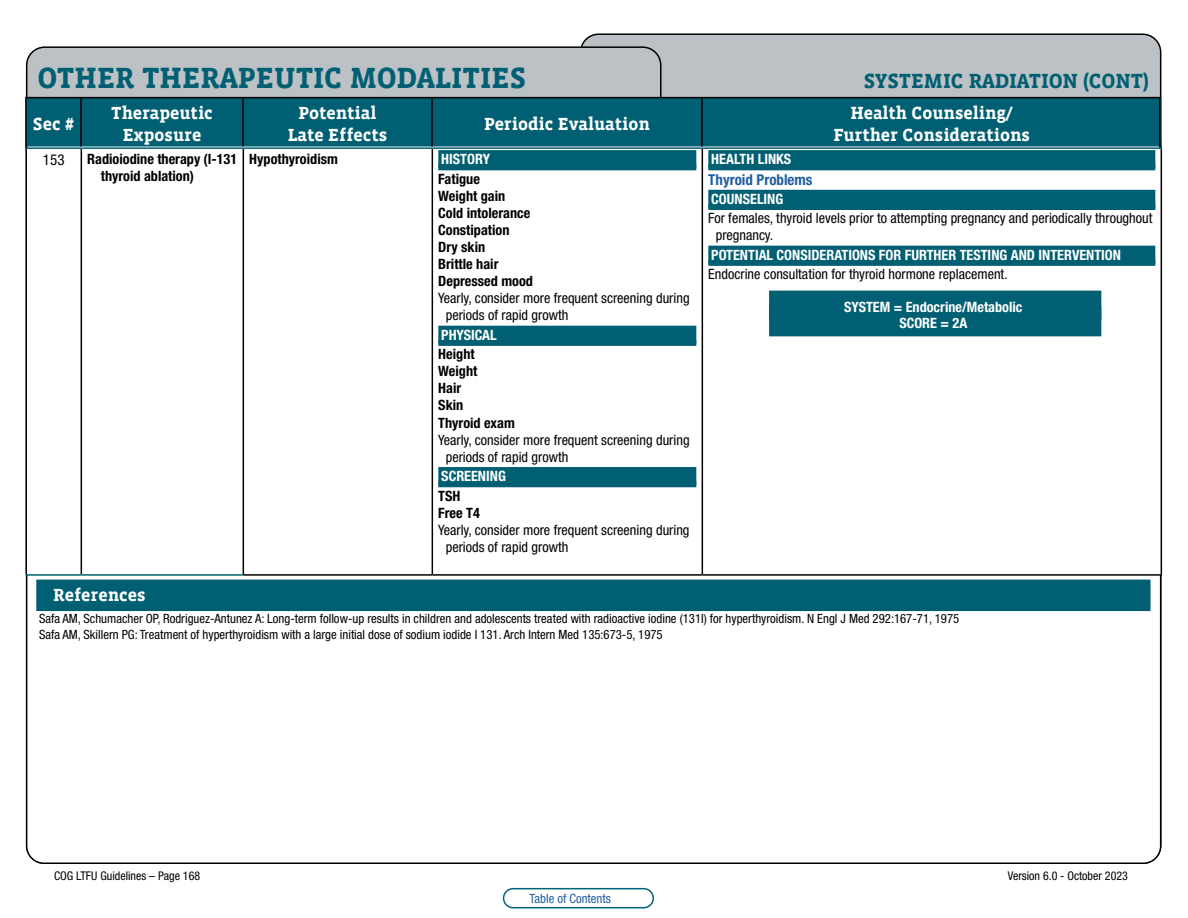
<style>
.page{position:relative;width:1188px;height:918px;background:#fff}
.page>*{position:absolute;margin:0;border:0;box-sizing:border-box;transform-origin:0 0}
.t1{font:700 30px "Vista Slab";color:#005f72}
.t2{font:700 21px "Vista Slab";color:#005f72}
.t3{font:700 18px/21.6px "Vista Slab";color:#fff;text-align:center}
.t4{font:700 18px "Vista Slab Alt";color:#fff}
.t5{font:700 condensed 15px "Helvetica Neue LT Std";color:#215e9e}
.t6{font:condensed 15px "Helvetica Neue LT Std";color:#000}
.t7{font:condensed 14.25px/17.1px "Helvetica Neue LT Std";color:#000}
.t8{font:700 condensed 14.25px/17.1px "Helvetica Neue LT Std";color:#000}
.t9{font:700 condensed 14.25px/15.8px "Helvetica Neue LT Std";color:#fff;text-align:center}
.t10{font:condensed 12.75px/15.3px "Helvetica Neue LT Std";color:#000}
.t11{font:condensed 12.75px "Helvetica Neue LT Std";color:#215e9e}
.t12{font:condensed 12px "Helvetica Neue LT Std";color:#000}
</style>
<div class="page">
<div style="left:581px;top:34px;width:580px;height:829px;background:#bcc1c5;border-radius:18px"></div>
<div style="left:27px;top:47px;width:634px;height:816px;background:#bcc1c5;border-radius:18px"></div>
<div style="left:27px;top:127px;width:1134px;height:736px;background:#fff;border-radius:17px"></div>
<div style="left:27px;top:98px;width:1132px;height:49px;background:#005f72"></div>
<hr style="left:80px;top:98px;width:2px;height:49px;background:#000">
<hr style="left:242px;top:98px;width:2px;height:49px;background:#000">
<hr style="left:431px;top:98px;width:2px;height:49px;background:#000">
<hr style="left:701px;top:98px;width:2px;height:49px;background:#000">
<hr style="left:26px;top:97px;width:1134px;height:1px;background:#000">
<hr style="left:25px;top:97px;width:2px;height:52px;background:#000">
<hr style="left:1159px;top:97px;width:2px;height:52px;background:#000">
<div style="left:503px;top:888px;width:151px;height:20px;border:2px solid #006579;border-radius:10px"></div>
<div style="left:36px;top:580px;width:1115px;height:31px;background:#005f72"></div>
<svg style="left:80px;top:149px;width:1081px;height:425px"></svg>
<hr style="left:26px;top:149px;width:1px;height:425px;background:#000">
<hr style="left:81px;top:149px;width:1px;height:425px;background:#000">
<hr style="left:243px;top:149px;width:1px;height:425px;background:#000">
<hr style="left:432px;top:149px;width:1px;height:425px;background:#000">
<hr style="left:702px;top:149px;width:1px;height:425px;background:#000">
<hr style="left:1161px;top:149px;width:1px;height:425px;background:#000">
<hr style="left:243px;top:574px;width:189px;height:2px;background:#000">
<hr style="left:432px;top:574px;width:270px;height:2px;background:#000">
<hr style="left:702px;top:574px;width:460px;height:2px;background:#000">
<hr style="left:26px;top:147px;width:55px;height:2px;background:#005f72">
<hr style="left:81px;top:147px;width:162px;height:2px;background:#005f72">
<hr style="left:243px;top:147px;width:189px;height:2px;background:#005f72">
<hr style="left:432px;top:147px;width:270px;height:2px;background:#005f72">
<hr style="left:702px;top:147px;width:460px;height:2px;background:#005f72">
<hr style="left:26px;top:574px;width:55px;height:2px;background:#005f72">
<hr style="left:81px;top:574px;width:162px;height:2px;background:#005f72">
<div style="left:438px;top:150px;width:258px;height:18px;background:#005f72"></div>
<div style="left:438px;top:164px;width:258px;height:6px;background:#005f72"></div>
<div style="left:438px;top:326px;width:258px;height:18px;background:#005f72"></div>
<div style="left:438px;top:340px;width:258px;height:6px;background:#005f72"></div>
<div style="left:438px;top:467px;width:258px;height:18px;background:#005f72"></div>
<div style="left:438px;top:481px;width:258px;height:6px;background:#005f72"></div>
<div style="left:708px;top:150px;width:447px;height:18px;background:#005f72"></div>
<div style="left:708px;top:164px;width:447px;height:6px;background:#005f72"></div>
<div style="left:708px;top:190px;width:447px;height:18px;background:#005f72"></div>
<div style="left:708px;top:204px;width:447px;height:6px;background:#005f72"></div>
<div style="left:708px;top:246px;width:447px;height:18px;background:#005f72"></div>
<div style="left:708px;top:260px;width:447px;height:6px;background:#005f72"></div>
<div style="left:769px;top:291px;width:332px;height:30px;background:#005f72"></div>
<div style="left:769px;top:306px;width:332px;height:30px;background:#005f72"></div>
<h1 class="t1" style="left:38px;top:62px;width:490px">OTHER THERAPEUTIC MODALITIES</h1>
<h2 class="t2" style="left:864px;top:70px;width:287px">SYSTEMIC RADIATION (CONT)</h2>
<p class="t3" style="left:33px;top:113px;width:43px">Sec #</p>
<p class="t3" style="left:111px;top:102px;width:103px">Therapeutic<br>Exposure</p>
<p class="t3" style="left:288px;top:102px;width:101px">Potential<br>Late Effects</p>
<p class="t3" style="left:484px;top:113px;width:167px">Periodic Evaluation</p>
<p class="t3" style="left:833px;top:102px;width:198px">Health Counseling/<br>Further Considerations</p>
<p class="t6" style="left:43px;top:151px;width:23px">153</p>
<p class="t8" style="left:101px;top:151px;width:138px;text-indent:-13px">Radioiodine therapy (I-131 thyroid ablation)</p>
<p class="t8" style="left:249px;top:151px;width:90px">Hypothyroidism</p>
<p class="t9" style="left:441px;top:151px;width:50px">HISTORY</p>
<p class="t8" style="left:438px;top:170px;width:96px">Fatigue<br>Weight gain<br>Cold intolerance<br>Constipation<br>Dry skin<br>Brittle hair<br>Depressed mood</p>
<p class="t7" style="left:446px;top:290px;width:245px;text-indent:-7px">Yearly, consider more frequent screening during periods of rapid growth</p>
<p class="t9" style="left:441px;top:327px;width:57px">PHYSICAL</p>
<p class="t8" style="left:438px;top:345px;width:78px">Height<br>Weight<br>Hair<br>Skin<br>Thyroid exam</p>
<p class="t7" style="left:446px;top:431px;width:245px;text-indent:-7px">Yearly, consider more frequent screening during periods of rapid growth</p>
<p class="t9" style="left:441px;top:468px;width:66px">SCREENING</p>
<p class="t8" style="left:438px;top:487px;width:43px">TSH<br>Free T4</p>
<p class="t7" style="left:446px;top:521px;width:245px;text-indent:-7px">Yearly, consider more frequent screening during periods of rapid growth</p>
<p class="t9" style="left:711px;top:151px;width:81px">HEALTH LINKS</p>
<p class="t5" style="left:708px;top:170px;width:106px">Thyroid Problems</p>
<p class="t9" style="left:711px;top:191px;width:74px">COUNSELING</p>
<p class="t7" style="left:716px;top:210px;width:438px;text-indent:-7px">For females, thyroid levels prior to attempting pregnancy and periodically throughout pregnancy.</p>
<p class="t9" style="left:711px;top:247px;width:411px">POTENTIAL CONSIDERATIONS FOR FURTHER TESTING AND INTERVENTION</p>
<p class="t7" style="left:708px;top:265px;width:301px">Endocrine consultation for thyroid hormone replacement.</p>
<p class="t9" style="left:844px;top:299px;width:180px">SYSTEM = Endocrine/Metabolic<br>SCORE = 2A</p>
<p class="t4" style="left:53px;top:586px;width:94px">References</p>
<p class="t10" style="left:39px;top:611px;width:922px">Safa AM, Schumacher OP, Rodriguez-Antunez A: Long-term follow-up results in children and adolescents treated with radioactive iodine (131I) for hyperthyroidism. N Engl J Med 292:167-71, 1975<br>Safa AM, Skillern PG: Treatment of hyperthyroidism with a large initial dose of sodium iodide I 131. Arch Intern Med 135:673-5, 1975</p>
<p class="t12" style="left:54px;top:869px;width:148px">COG LTFU Guidelines – Page 168</p>
<p class="t12" style="left:1008px;top:869px;width:122px">Version 6.0 - October 2023</p>
<p class="t11" style="left:530px;top:891px;width:83px">Table of Contents</p>
</div>
